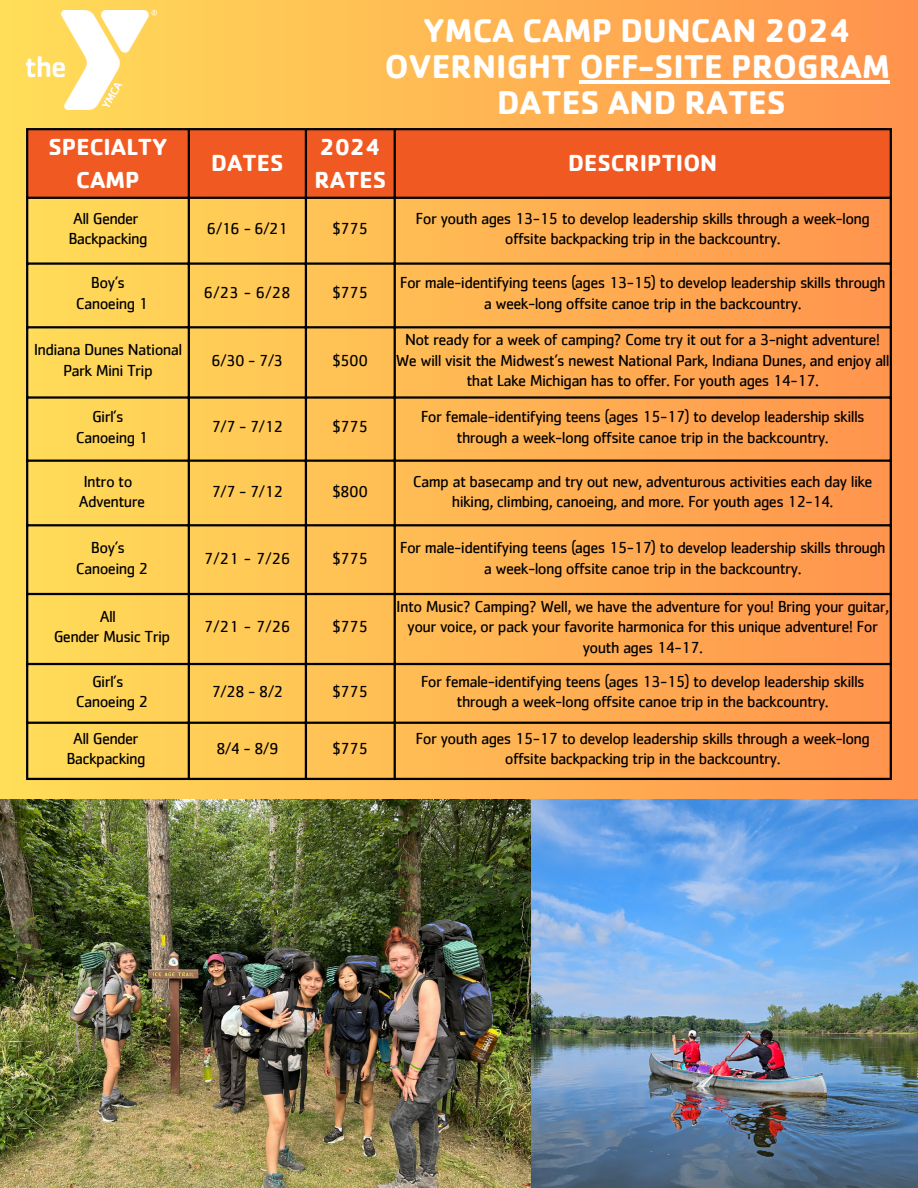
<style>
.page{position:relative;width:918px;height:1188px;background:#fff}
.page>*{position:absolute;margin:0;border:0;box-sizing:border-box;transform-origin:0 0}
.t1{font:700 33.9px "Cachet";color:#fff}
.t2{font:700 24px/32.7px "Cachet";color:#fff;text-align:center}
.t3{font:16.5px/20.2px "Cachet";letter-spacing:-.04em;color:#000;text-align:center}
</style>
<div class="page">
<div style="left:0;top:0;width:918px;height:1188px;background:linear-gradient(to right,#fddd58,#ff924d)"></div>
<img style="left:531px;top:799px;width:387px;height:389px">
<img style="left:0;top:799px;width:531px;height:389px">
<img style="left:26px;top:10px;width:131px;height:99px">
<hr style="left:580px;top:80px;width:310px;height:3px;background:#fff">
<div style="left:28px;top:130px;width:862px;height:67px;background:#f15922"></div>
<hr style="left:26px;top:130px;width:2px;height:648px;background:#000">
<hr style="left:188px;top:130px;width:2px;height:648px;background:#000">
<hr style="left:305px;top:130px;width:2px;height:648px;background:#000">
<hr style="left:394px;top:130px;width:2px;height:648px;background:#000">
<hr style="left:890px;top:130px;width:2px;height:648px;background:#000">
<hr style="left:26px;top:128px;width:866px;height:2px;background:#000">
<hr style="left:26px;top:197px;width:866px;height:2px;background:#000">
<hr style="left:26px;top:262px;width:866px;height:3px;background:#000">
<hr style="left:26px;top:326px;width:866px;height:2px;background:#000">
<hr style="left:26px;top:396px;width:866px;height:3px;background:#000">
<hr style="left:26px;top:460px;width:866px;height:2px;background:#000">
<hr style="left:26px;top:524px;width:866px;height:2px;background:#000">
<hr style="left:26px;top:593px;width:866px;height:2px;background:#000">
<hr style="left:26px;top:663px;width:866px;height:2px;background:#000">
<hr style="left:26px;top:722px;width:866px;height:2px;background:#000">
<hr style="left:26px;top:778px;width:866px;height:2px;background:#000">
<p class="t1" style="left:423px;top:9px;width:430px">YMCA CAMP DUNCAN 2024</p>
<p class="t1" style="left:385px;top:45px;width:507px">OVERNIGHT OFF-SITE PROGRAM</p>
<p class="t1" style="left:497px;top:80px;width:290px">DATES AND RATES</p>
<p class="t2" style="left:49px;top:130px;width:120px">SPECIALTY<br>CAMP</p>
<p class="t2" style="left:211px;top:145px;width:74px">DATES</p>
<p class="t2" style="left:315px;top:130px;width:73px;text-align:left">2024<br>RATES</p>
<p class="t2" style="left:568px;top:145px;width:150px">DESCRIPTION</p>
<p class="t3" style="left:73px;top:209px;width:67px">All Gender</p>
<p class="t3" style="left:68px;top:229px;width:81px">Backpacking</p>
<p class="t3" style="left:207px;top:219px;width:82px">6/16 - 6/21</p>
<p class="t3" style="left:333px;top:219px;width:37px">$775</p>
<p class="t3" style="left:416px;top:209px;width:456px">For youth ages 13-15 to develop leadership skills through a week-long offsite backpacking trip in the backcountry.</p>
<p class="t3" style="left:91px;top:273px;width:36px">Boy’s</p>
<p class="t3" style="left:76px;top:294px;width:74px">Canoeing 1</p>
<p class="t3" style="left:204px;top:284px;width:89px">6/23 - 6/28</p>
<p class="t3" style="left:333px;top:284px;width:37px">$775</p>
<p class="t3" style="left:400px;top:273px;width:488px">For male-identifying teens (ages 13-15) to develop leadership skills through a week-long offsite canoe trip in the backcountry.</p>
<p class="t3" style="left:34px;top:341px;width:150px">Indiana Dunes National<br>Park Mini Trip</p>
<p class="t3" style="left:212px;top:351px;width:73px">6/30 - 7/3</p>
<p class="t3" style="left:333px;top:351px;width:37px">$500</p>
<p class="t3" style="left:396px;top:330px;width:496px">Not ready for a week of camping? Come try it out for a 3-night adventure!<br>We will visit the Midwest’s newest National Park, Indiana Dunes, and enjoy all that Lake Michigan has to offer. For youth ages 14-17.</p>
<p class="t3" style="left:92px;top:407px;width:33px">Girl’s</p>
<p class="t3" style="left:76px;top:428px;width:74px">Canoeing 1</p>
<p class="t3" style="left:212px;top:418px;width:73px">7/7 - 7/12</p>
<p class="t3" style="left:333px;top:418px;width:37px">$775</p>
<p class="t3" style="left:421px;top:407px;width:446px">For female-identifying teens (ages 15-17) to develop leadership skills through a week-long offsite canoe trip in the backcountry.</p>
<p class="t3" style="left:83px;top:472px;width:51px">Intro to</p>
<p class="t3" style="left:79px;top:492px;width:68px">Adventure</p>
<p class="t3" style="left:212px;top:482px;width:73px">7/7 - 7/12</p>
<p class="t3" style="left:333px;top:482px;width:37px">$800</p>
<p class="t3" style="left:413px;top:472px;width:461px">Camp at basecamp and try out new, adventurous activities each day like hiking, climbing, canoeing, and more. For youth ages 12-14.</p>
<p class="t3" style="left:91px;top:539px;width:36px">Boy’s</p>
<p class="t3" style="left:76px;top:559px;width:74px">Canoeing 2</p>
<p class="t3" style="left:204px;top:549px;width:89px">7/21 - 7/26</p>
<p class="t3" style="left:333px;top:549px;width:37px">$775</p>
<p class="t3" style="left:400px;top:539px;width:488px">For male-identifying teens (ages 15-17) to develop leadership skills through a week-long offsite canoe trip in the backcountry.</p>
<p class="t3" style="left:100px;top:607px;width:18px">All</p>
<p class="t3" style="left:54px;top:628px;width:118px">Gender Music Trip</p>
<p class="t3" style="left:204px;top:617px;width:89px">7/21 - 7/26</p>
<p class="t3" style="left:333px;top:617px;width:37px">$775</p>
<p class="t3" style="left:396px;top:597px;width:494px">Into Music? Camping? Well, we have the adventure for you! Bring your guitar, your voice, or pack your favorite harmonica for this unique adventure! For youth ages 14-17.</p>
<p class="t3" style="left:92px;top:672px;width:33px">Girl’s</p>
<p class="t3" style="left:76px;top:692px;width:74px">Canoeing 2</p>
<p class="t3" style="left:212px;top:682px;width:73px">7/28 - 8/2</p>
<p class="t3" style="left:333px;top:682px;width:37px">$775</p>
<p class="t3" style="left:421px;top:672px;width:446px">For female-identifying teens (ages 13-15) to develop leadership skills through a week-long offsite canoe trip in the backcountry.</p>
<p class="t3" style="left:73px;top:729px;width:67px">All Gender</p>
<p class="t3" style="left:66px;top:750px;width:81px">Backpacking</p>
<p class="t3" style="left:216px;top:739px;width:64px">8/4 - 8/9</p>
<p class="t3" style="left:333px;top:739px;width:37px">$775</p>
<p class="t3" style="left:416px;top:729px;width:456px">For youth ages 15-17 to develop leadership skills through a week-long offsite backpacking trip in the backcountry.</p>
</div>
